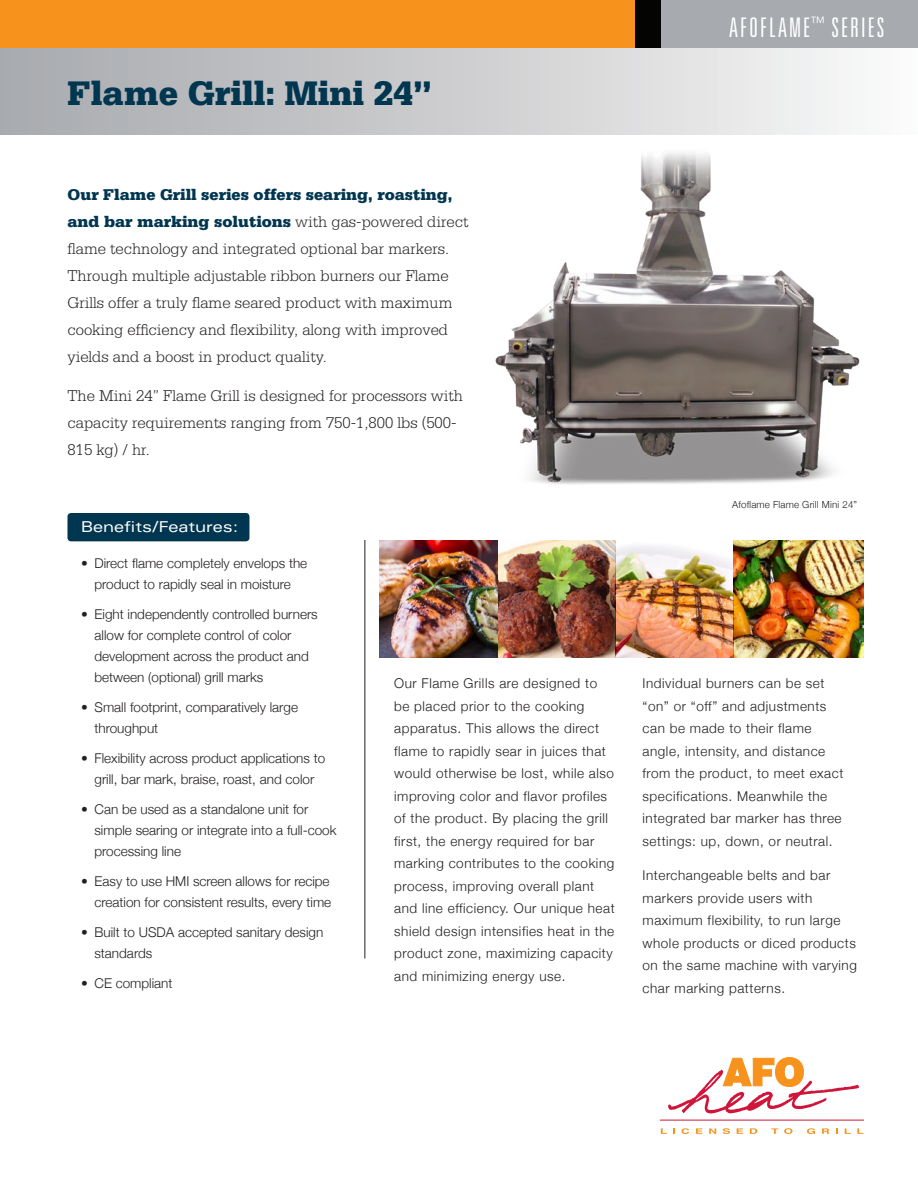
<style>
.page{position:relative;width:918px;height:1188px;background:#fff}
.page>*{position:absolute;margin:0;border:0;box-sizing:border-box;transform-origin:0 0}
.t1{font:900 36px "Serifa Std";color:#013650}
.t2{font:300 ultra-condensed 27px "Univers";letter-spacing:.075em;color:#fff}
.t3{font:300 16.5px/27px "Serifa Std";color:#231f20}
.t4{font:expanded 15px "Univers";color:#fff}
.t5{font:300 13.5px/22.5px "Helvetica Neue";letter-spacing:.04em;color:#231f20}
.t6{font:300 13.5px/21px "Helvetica Neue";color:#231f20}
.t7{font:300 9.75px "Helvetica Neue";letter-spacing:.02em;color:#231f20}
.s1{font-weight:900;color:#013650}
</style>
<div class="page">
<div style="left:67px;top:513px;width:182px;height:28px;background:#013650;border-radius:4px"></div>
<div style="left:0;top:0;width:918px;height:135px;background:linear-gradient(to right,#a6a8ab,#f9f9f8)"></div>
<div style="left:633px;top:0;width:29px;height:47px;background:#040503"></div>
<div style="left:662px;top:0;width:256px;height:47px;background:#a7aaae"></div>
<img style="left:495px;top:153px;width:365px;height:331px">
<div style="left:0;top:0;width:634px;height:47px;background:#f7931d"></div>
<hr style="left:364px;top:540px;width:1px;height:418px;background:#231f20">
<hr style="left:660px;top:1120px;width:204px;height:1px;background:#d0153a">
<svg style="left:668px;top:1057px;width:191px;height:57px"></svg>
<svg style="left:661px;top:1128px;width:6px;height:6px"></svg>
<svg style="left:673px;top:1128px;width:2px;height:6px"></svg>
<svg style="left:682px;top:1128px;width:7px;height:6px"></svg>
<svg style="left:696px;top:1128px;width:6px;height:6px"></svg>
<svg style="left:709px;top:1128px;width:7px;height:6px"></svg>
<svg style="left:723px;top:1128px;width:7px;height:6px"></svg>
<svg style="left:737px;top:1128px;width:6px;height:6px"></svg>
<svg style="left:750px;top:1128px;width:7px;height:6px"></svg>
<svg style="left:771px;top:1128px;width:7px;height:6px"></svg>
<svg style="left:784px;top:1128px;width:9px;height:6px"></svg>
<svg style="left:807px;top:1128px;width:8px;height:6px"></svg>
<svg style="left:822px;top:1128px;width:7px;height:6px"></svg>
<svg style="left:836px;top:1128px;width:2px;height:6px"></svg>
<svg style="left:845px;top:1128px;width:6px;height:6px"></svg>
<svg style="left:857px;top:1128px;width:6px;height:6px"></svg>
<img style="left:616px;top:545px;width:117px;height:113px">
<img style="left:498px;top:540px;width:118px;height:118px">
<img style="left:733px;top:540px;width:131px;height:118px">
<img style="left:380px;top:540px;width:118px;height:118px">
<p class="t1" style="left:68px;top:72px;width:366px">Flame Grill: Mini 24”</p>
<p class="t3" style="left:68px;top:181px;width:403px"><span class="s1">Our Flame Grill series offers searing, roasting, and bar marking solutions</span> with gas-powered direct flame technology and integrated optional bar markers.<br>Through multiple adjustable ribbon burners our Flame Grills offer a truly flame seared product with maximum cooking efficiency and flexibility, along with improved yields and a boost in product quality.</p>
<p class="t3" style="left:68px;top:382px;width:397px">The Mini 24” Flame Grill is designed for processors with capacity requirements ranging from 750-1,800 lbs (500-<br>815 kg) / hr.</p>
<p class="t2" style="left:729px;top:14px;width:157px">AFOFLAME<sup>™</sup> SERIES</p>
<p class="t7" style="left:732px;top:497px;width:127px">Afoflame Flame Grill Mini 24”</p>
<p class="t4" style="left:81px;top:518px;width:159px">Benefits/Features:</p>
<p class="t6" style="left:81px;top:552px;width:228px;text-align:center">• Direct flame completely envelops the product to rapidly seal in moisture</p>
<p class="t6" style="left:94px;top:603px;width:225px;text-indent:-14px">• Eight independently controlled burners allow for complete control of color development across the product and between (optional) grill marks</p>
<p class="t6" style="left:94px;top:696px;width:205px;text-indent:-14px">• Small footprint, comparatively large throughput</p>
<p class="t6" style="left:81px;top:747px;width:246px;text-align:center">• Flexibility across product applications to grill, bar mark, braise, roast, and color</p>
<p class="t6" style="left:94px;top:798px;width:244px;text-indent:-14px">• Can be used as a standalone unit for simple searing or integrate into a full-cook processing line</p>
<p class="t6" style="left:81px;top:870px;width:252px;text-align:right">• Easy to use HMI screen allows for recipe creation for consistent results, every time</p>
<p class="t6" style="left:94px;top:921px;width:230px;text-indent:-14px">• Built to USDA accepted sanitary design standards</p>
<p class="t6" style="left:81px;top:972px;width:93px">• CE compliant</p>
<p class="t5" style="left:394px;top:671px;width:222px">Our Flame Grills are designed to be placed prior to the cooking apparatus. This allows the direct flame to rapidly sear in juices that would otherwise be lost, while also improving color and flavor profiles of the product. By placing the grill first, the energy required for bar marking contributes to the cooking process, improving overall plant and line efficiency. Our unique heat shield design intensifies heat in the product zone, maximizing capacity and minimizing energy use.</p>
<p class="t5" style="left:643px;top:671px;width:202px">Individual burners can be set “on” or “off” and adjustments can be made to their flame angle, intensity, and distance from the product, to meet exact specifications. Meanwhile the integrated bar marker has three settings: up, down, or neutral.</p>
<p class="t5" style="left:643px;top:863px;width:216px">Interchangeable belts and bar markers provide users with maximum flexibility, to run large whole products or diced products on the same machine with varying char marking patterns.</p>
</div>
